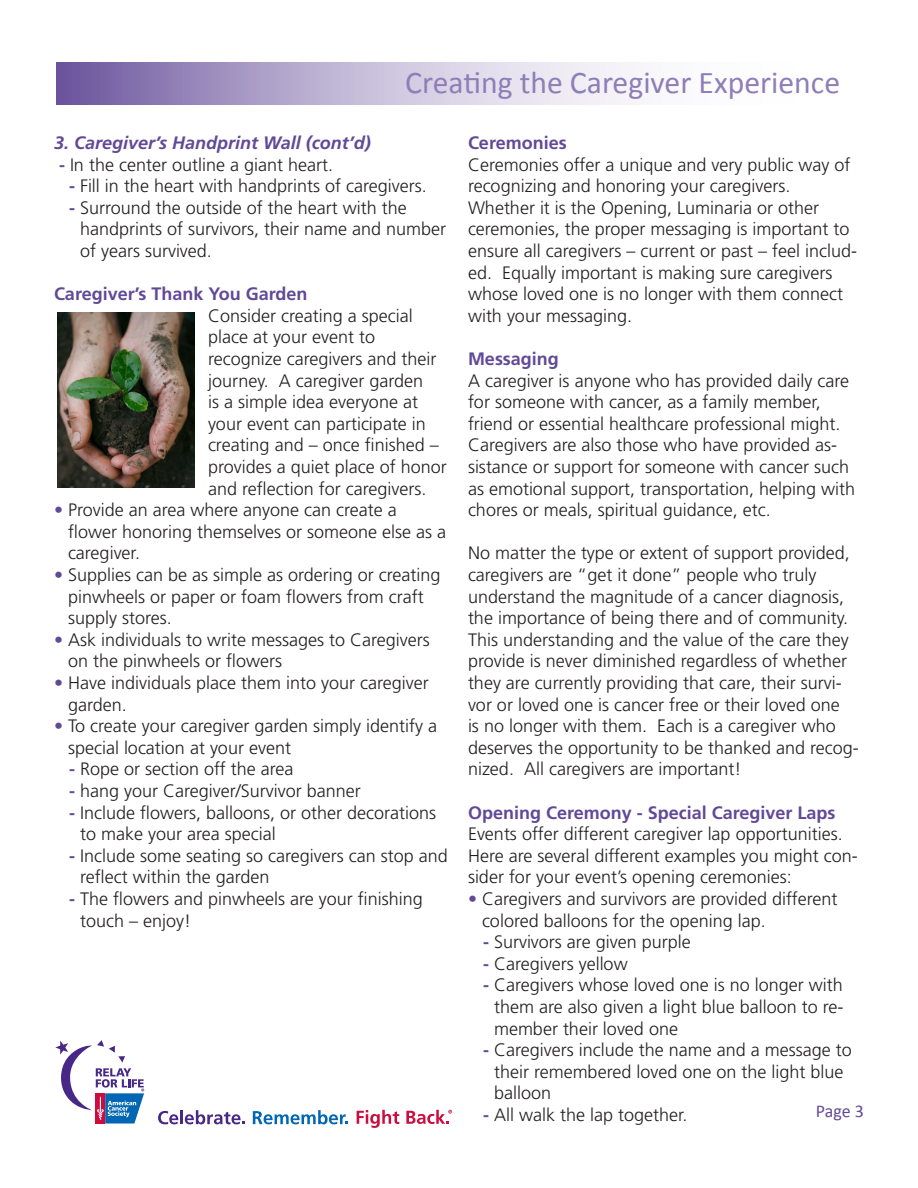
<style>
.page{position:relative;width:918px;height:1188px;background:#fff}
.page>*{position:absolute;margin:0;border:0;box-sizing:border-box;transform-origin:0 0}
.t1{font:31.65px "Calibri";color:#8f7eb7}
.t2{font:300 18px/21.6px "Frutiger";color:#231f20}
.t3{font:700 18px "Frutiger";color:#624997}
.t4{font:italic 700 18px "Frutiger";color:#624997}
.t5{font:18px "Calibri";color:#624997}
.s1{font-weight:700;color:#624997}
.s2{color:#624997}
</style>
<div class="page">
<svg style="left:56px;top:63px;width:581px;height:42px;background:#bcb2d2"></svg>
<svg style="left:158px;top:1111px;width:20px;height:13px"></svg>
<hr style="left:180px;top:1110px;width:3px;height:14px;background:#472887">
<svg style="left:185px;top:1110px;width:60px;height:14px"></svg>
<svg style="left:253px;top:1110px;width:95px;height:14px"></svg>
<svg style="left:357px;top:1110px;width:42px;height:18px"></svg>
<svg style="left:406px;top:1110px;width:46px;height:14px"></svg>
<svg style="left:55px;top:1040px;width:89px;height:84px"></svg>
<img style="left:57px;top:312px;width:138px;height:175px">
<h1 class="t1" style="left:405px;top:63px;width:436px">Creating the Caregiver Experience</h1>
<p class="t4" style="left:54px;top:132px;width:318px">3. Caregiver’s Handprint Wall (cont’d)</p>
<p class="t2" style="left:59px;top:154px;width:276px"><span class="s1">-</span> In the center outline a giant heart.</p>
<p class="t2" style="left:69px;top:175px;width:359px"><span class="s1">-</span> Fill in the heart with handprints of caregivers.</p>
<p class="t2" style="left:80px;top:197px;width:368px;text-indent:-11px"><span class="s1">-</span> Surround the outside of the heart with the handprints of survivors, their name and number of years survived.</p>
<p class="t3" style="left:54px;top:283px;width:255px">Caregiver’s Thank You Garden</p>
<p class="t2" style="left:208px;top:305px;width:240px">Consider creating a special place at your event to recognize caregivers and their journey. A caregiver garden<br>is a simple idea everyone at your event can participate in creating and – once finished – provides a quiet place of honor and reflection for caregivers.</p>
<p class="t2" style="left:68px;top:499px;width:380px;text-indent:-14px"><span class="s2">•</span> Provide an area where anyone can create a flower honoring themselves or someone else as a caregiver.</p>
<p class="t2" style="left:68px;top:564px;width:374px;text-indent:-14px"><span class="s2">•</span> Supplies can be as simple as ordering or creating pinwheels or paper or foam flowers from craft supply stores.</p>
<p class="t2" style="left:68px;top:629px;width:363px;text-indent:-14px"><span class="s2">•</span> Ask individuals to write messages to Caregivers on the pinwheels or flowers</p>
<p class="t2" style="left:68px;top:672px;width:362px;text-indent:-14px"><span class="s2">•</span> Have individuals place them into your caregiver garden.</p>
<p class="t2" style="left:68px;top:715px;width:371px;text-indent:-14px"><span class="s2">•</span> To create your caregiver garden simply identify a special location at your event</p>
<p class="t2" style="left:69px;top:758px;width:226px"><span class="s1">-</span> Rope or section off the area</p>
<p class="t2" style="left:69px;top:780px;width:293px"><span class="s1">-</span> hang your Caregiver/Survivor banner</p>
<p class="t2" style="left:80px;top:802px;width:358px;text-indent:-11px"><span class="s1">-</span> Include flowers, balloons, or other decorations to make your area special</p>
<p class="t2" style="left:80px;top:845px;width:369px;text-indent:-11px"><span class="s1">-</span> Include some seating so caregivers can stop and reflect within the garden</p>
<p class="t2" style="left:80px;top:888px;width:344px;text-indent:-11px"><span class="s1">-</span> The flowers and pinwheels are your finishing touch – enjoy!</p>
<p class="t3" style="left:468px;top:132px;width:100px">Ceremonies</p>
<p class="t2" style="left:468px;top:154px;width:391px">Ceremonies offer a unique and very public way of recognizing and honoring your caregivers.<br>Whether it is the Opening, Luminaria or other ceremonies, the proper messaging is important to ensure all caregivers – current or past – feel includ&shy;ed. Equally important is making sure caregivers whose loved one is no longer with them connect with your messaging.</p>
<p class="t3" style="left:468px;top:348px;width:92px">Messaging</p>
<p class="t2" style="left:468px;top:370px;width:389px">A caregiver is anyone who has provided daily care for someone with cancer, as a family member, friend or essential healthcare professional might.<br>Caregivers are also those who have provided as&shy;sistance or support for someone with cancer such as emotional support, transportation, helping with chores or meals, spiritual guidance, etc.</p>
<p class="t2" style="left:468px;top:542px;width:392px">No matter the type or extent of support provided, caregivers are “get it done” people who truly understand the magnitude of a cancer diagnosis, the importance of being there and of community.<br>This understanding and the value of the care they provide is never diminished regardless of whether they are currently providing that care, their survi&shy;vor or loved one is cancer free or their loved one<br>is no longer with them. Each is a caregiver who deserves the opportunity to be thanked and recog&shy;nized. All caregivers are important!</p>
<p class="t3" style="left:468px;top:802px;width:369px">Opening Ceremony - Special Caregiver Laps</p>
<p class="t2" style="left:468px;top:823px;width:391px">Events offer different caregiver lap opportunities.<br>Here are several different examples you might con&shy;sider for your event’s opening ceremonies:</p>
<p class="t2" style="left:482px;top:888px;width:357px;text-indent:-14px"><span class="s2">•</span> Caregivers and survivors are provided different colored balloons for the opening lap.</p>
<p class="t2" style="left:483px;top:931px;width:209px"><span class="s1">-</span> Survivors are given purple</p>
<p class="t2" style="left:483px;top:953px;width:146px"><span class="s1">-</span> Caregivers yellow</p>
<p class="t2" style="left:494px;top:974px;width:351px;text-align:justify;text-indent:-11px"><span class="s1">-</span> Caregivers whose loved one is no longer with them are also given a light blue balloon to re&shy;member their loved one</p>
<p class="t2" style="left:494px;top:1039px;width:359px;text-indent:-11px"><span class="s1">-</span> Caregivers include the name and a message to their remembered loved one on the light blue balloon</p>
<p class="t2" style="left:483px;top:1104px;width:206px"><span class="s1">-</span> All walk the lap together.</p>
<p class="t5" style="left:816px;top:1100px;width:50px">Page 3</p>
</div>
